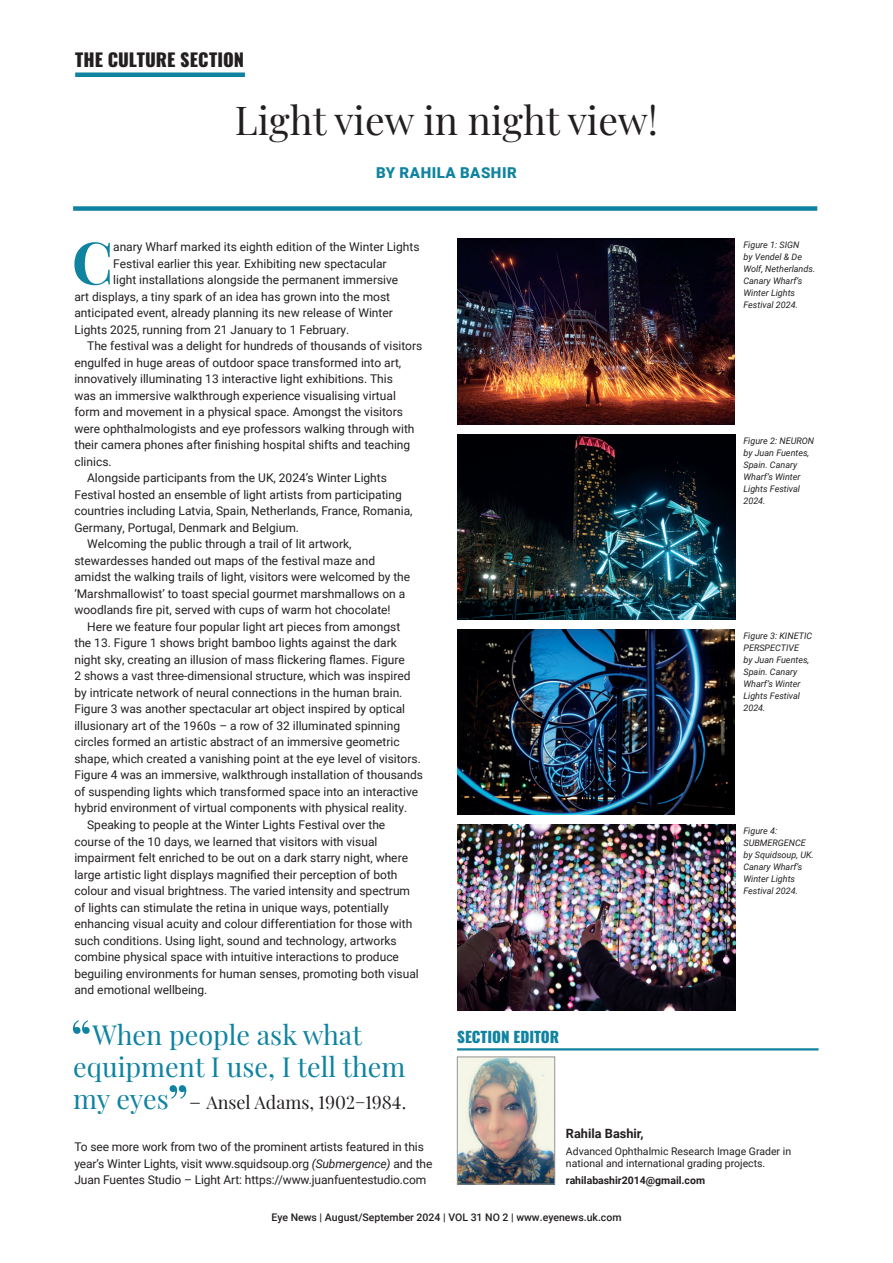
<style>
.page{position:relative;width:893px;height:1263px;background:#fff}
.page>*{position:absolute;margin:0;border:0;box-sizing:border-box;transform-origin:0 0}
.t1{font:700 58.5px "Playfair Display";color:#0f83a0}
.t2{font:54px "Playfair Display";color:#0f83a0}
.t3{font:39px "Playfair Display";color:#231f20}
.t4{font:27px/32.4px "Playfair Display";color:#0f83a0}
.t5{font:18px "Playfair Display";color:#231f20}
.t6{font:800 18px "Oswald";letter-spacing:.005em;color:#231f20}
.t7{font:900 15px "Roboto";letter-spacing:.035em;color:#0f83a0}
.t8{font:800 15px "Oswald";color:#0f83a0}
.t9{font:700 12.75px "Roboto";color:#231f20}
.t10{font:12px/16.5px "Roboto";color:#231f20}
.t11{font:10.5px/12.6px "Roboto";color:#231f20}
.t12{font:500 10.5px "Roboto";color:#231f20}
.t13{font:700 10.5px "Roboto";color:#231f20}
.t14{font:italic 9px/12px "Roboto";color:#231f20}
.s1{font-size:27px;color:#0f83a0}
.s2{font-size:21px}
.s3{font-style:italic}
</style>
<div class="page">
<hr style="left:457px;top:1048px;width:362px;height:2px;background:#0f83a0">
<img style="left:459px;top:1059px;width:94px;height:123px">
<div style="left:457px;top:1057px;width:98px;height:127px;border:1px solid #939598"></div>
<div style="left:73px;top:206px;width:744px;height:5px;background:#0f83a0"></div>
<img style="left:457px;top:239px;width:278px;height:185px">
<img style="left:457px;top:434px;width:278px;height:185px">
<img style="left:457px;top:629px;width:278px;height:186px">
<img style="left:457px;top:825px;width:278px;height:185px">
<div style="left:75px;top:72px;width:170px;height:5px;background:#0f83a0"></div>
<h3 class="t6" style="left:75px;top:50px;width:170px">THE CULTURE SECTION</h3>
<h3 class="t3" style="left:235px;top:90px;width:425px">Light view in night view!</h3>
<p class="t7" style="left:376px;top:162px;width:142px">BY RAHILA BASHIR</p>
<h1 class="t1" style="left:72px;top:216px;width:43px">C</h1>
<p class="t10" style="left:113px;top:238px;width:308px">anary Wharf marked its eighth edition of the Winter Lights</p>
<p class="t10" style="left:113px;top:255px;width:275px">Festival earlier this year. Exhibiting new spectacular</p>
<p class="t10" style="left:113px;top:271px;width:287px">light installations alongside the permanent immersive</p>
<p class="t10" style="left:74px;top:288px;width:317px">art displays, a tiny spark of an idea has grown into the most</p>
<p class="t10" style="left:74px;top:304px;width:320px">anticipated event, already planning its new release of Winter</p>
<p class="t10" style="left:74px;top:321px;width:276px">Lights 2025, running from 21 January to 1 February.</p>
<p class="t10" style="left:87px;top:337px;width:337px">The festival was a delight for hundreds of thousands of visitors</p>
<p class="t10" style="left:74px;top:354px;width:328px">engulfed in huge areas of outdoor space transformed into art,</p>
<p class="t10" style="left:74px;top:370px;width:320px">innovatively illuminating 13 interactive light exhibitions. This</p>
<p class="t10" style="left:74px;top:387px;width:323px">was an immersive walkthrough experience visualising virtual</p>
<p class="t10" style="left:74px;top:403px;width:330px">form and movement in a physical space. Amongst the visitors</p>
<p class="t10" style="left:74px;top:420px;width:342px">were ophthalmologists and eye professors walking through with</p>
<p class="t10" style="left:74px;top:436px;width:337px">their camera phones after finishing hospital shifts and teaching</p>
<p class="t10" style="left:74px;top:453px;width:39px">clinics.</p>
<p class="t10" style="left:87px;top:469px;width:301px">Alongside participants from the UK, 2024’s Winter Lights</p>
<p class="t10" style="left:74px;top:486px;width:329px">Festival hosted an ensemble of light artists from participating</p>
<p class="t10" style="left:74px;top:502px;width:340px">countries including Latvia, Spain, Netherlands, France, Romania,</p>
<p class="t10" style="left:74px;top:519px;width:226px">Germany, Portugal, Denmark and Belgium.</p>
<p class="t10" style="left:87px;top:535px;width:266px">Welcoming the public through a trail of lit artwork,</p>
<p class="t10" style="left:74px;top:552px;width:302px">stewardesses handed out maps of the festival maze and</p>
<p class="t10" style="left:74px;top:568px;width:337px">amidst the walking trails of light, visitors were welcomed by the</p>
<p class="t10" style="left:74px;top:585px;width:332px">‘Marshmallowist’ to toast special gourmet marshmallows on a</p>
<p class="t10" style="left:74px;top:601px;width:318px">woodlands fire pit, served with cups of warm hot chocolate!</p>
<p class="t10" style="left:87px;top:618px;width:315px">Here we feature four popular light art pieces from amongst</p>
<p class="t10" style="left:74px;top:634px;width:324px">the 13. Figure 1 shows bright bamboo lights against the dark</p>
<p class="t10" style="left:74px;top:651px;width:332px">night sky, creating an illusion of mass flickering flames. Figure</p>
<p class="t10" style="left:74px;top:667px;width:338px">2 shows a vast three-dimensional structure, which was inspired</p>
<p class="t10" style="left:74px;top:684px;width:330px">by intricate network of neural connections in the human brain.</p>
<p class="t10" style="left:74px;top:700px;width:332px">Figure 3 was another spectacular art object inspired by optical</p>
<p class="t10" style="left:74px;top:717px;width:327px">illusionary art of the 1960s – a row of 32 illuminated spinning</p>
<p class="t10" style="left:74px;top:733px;width:327px">circles formed an artistic abstract of an immersive geometric</p>
<p class="t10" style="left:74px;top:750px;width:348px">shape, which created a vanishing point at the eye level of visitors.</p>
<p class="t10" style="left:74px;top:766px;width:350px">Figure 4 was an immersive, walkthrough installation of thousands</p>
<p class="t10" style="left:74px;top:783px;width:345px">of suspending lights which transformed space into an interactive</p>
<p class="t10" style="left:74px;top:799px;width:334px">hybrid environment of virtual components with physical reality.</p>
<p class="t10" style="left:87px;top:816px;width:300px">Speaking to people at the Winter Lights Festival over the</p>
<p class="t10" style="left:74px;top:832px;width:305px">course of the 10 days, we learned that visitors with visual</p>
<p class="t10" style="left:74px;top:849px;width:335px">impairment felt enriched to be out on a dark starry night, where</p>
<p class="t10" style="left:74px;top:865px;width:325px">large artistic light displays magnified their perception of both</p>
<p class="t10" style="left:74px;top:882px;width:337px">colour and visual brightness. The varied intensity and spectrum</p>
<p class="t10" style="left:74px;top:898px;width:316px">of lights can stimulate the retina in unique ways, potentially</p>
<p class="t10" style="left:74px;top:915px;width:340px">enhancing visual acuity and colour differentiation for those with</p>
<p class="t10" style="left:74px;top:931px;width:324px">such conditions. Using light, sound and technology, artworks</p>
<p class="t10" style="left:74px;top:948px;width:326px">combine physical space with intuitive interactions to produce</p>
<p class="t10" style="left:74px;top:964px;width:346px">beguiling environments for human senses, promoting both visual</p>
<p class="t10" style="left:74px;top:981px;width:135px">and emotional wellbeing.</p>
<h3 class="t4" style="left:73px;top:1016px;width:334px;text-indent:19px">When people ask what equipment I use, I tell them</h3>
<h3 class="t5" style="left:73px;top:1088px;width:335px"><span class="s1">my eyes</span> <span class="s2">–</span> Ansel Adams, 1902–1984.</h3>
<p class="t10" style="left:74px;top:1138px;width:360px">To see more work from two of the prominent artists featured in this year’s Winter Lights, visit www.squidsoup.org <span class="s3">(Submergence)</span> and the<br>Juan Fuentes Studio – Light Art: https://www.juanfuentestudio.com</p>
<h2 class="t2" style="left:70px;top:997px;width:24px">“</h2>
<h2 class="t2" style="left:167px;top:1062px;width:24px">”</h2>
<p class="t14" style="left:743px;top:239px;width:73px">Figure 1: SIGN<br>by Vendel &amp; De<br>Wolf, Netherlands.<br>Canary Wharf’s<br>Winter Lights<br>Festival 2024.</p>
<p class="t14" style="left:743px;top:434px;width:72px">Figure 2: NEURON by Juan Fuentes,<br>Spain. Canary<br>Wharf’s Winter<br>Lights Festival<br>2024.</p>
<p class="t14" style="left:743px;top:629px;width:70px">Figure 3: KINETIC<br>PERSPECTIVE<br>by Juan Fuentes,<br>Spain. Canary<br>Wharf’s Winter<br>Lights Festival<br>2024.</p>
<p class="t8" style="left:457px;top:1028px;width:104px">SECTION EDITOR</p>
<p class="t14" style="left:743px;top:824px;width:72px">Figure 4:<br>SUBMERGENCE by Squidsoup, UK.<br>Canary Wharf’s<br>Winter Lights<br>Festival 2024.</p>
<p class="t9" style="left:566px;top:1124px;width:79px">Rahila Bashir,</p>
<p class="t11" style="left:566px;top:1144px;width:227px">Advanced Ophthalmic Research Image Grader in national and international grading projects.</p>
<p class="t13" style="left:566px;top:1173px;width:141px">rahilabashir2014@gmail.com</p>
<p class="t12" style="left:271px;top:1210px;width:352px">Eye News | August/September 2024 | VOL 31 NO 2 | www.eyenews.uk.com</p>
</div>
